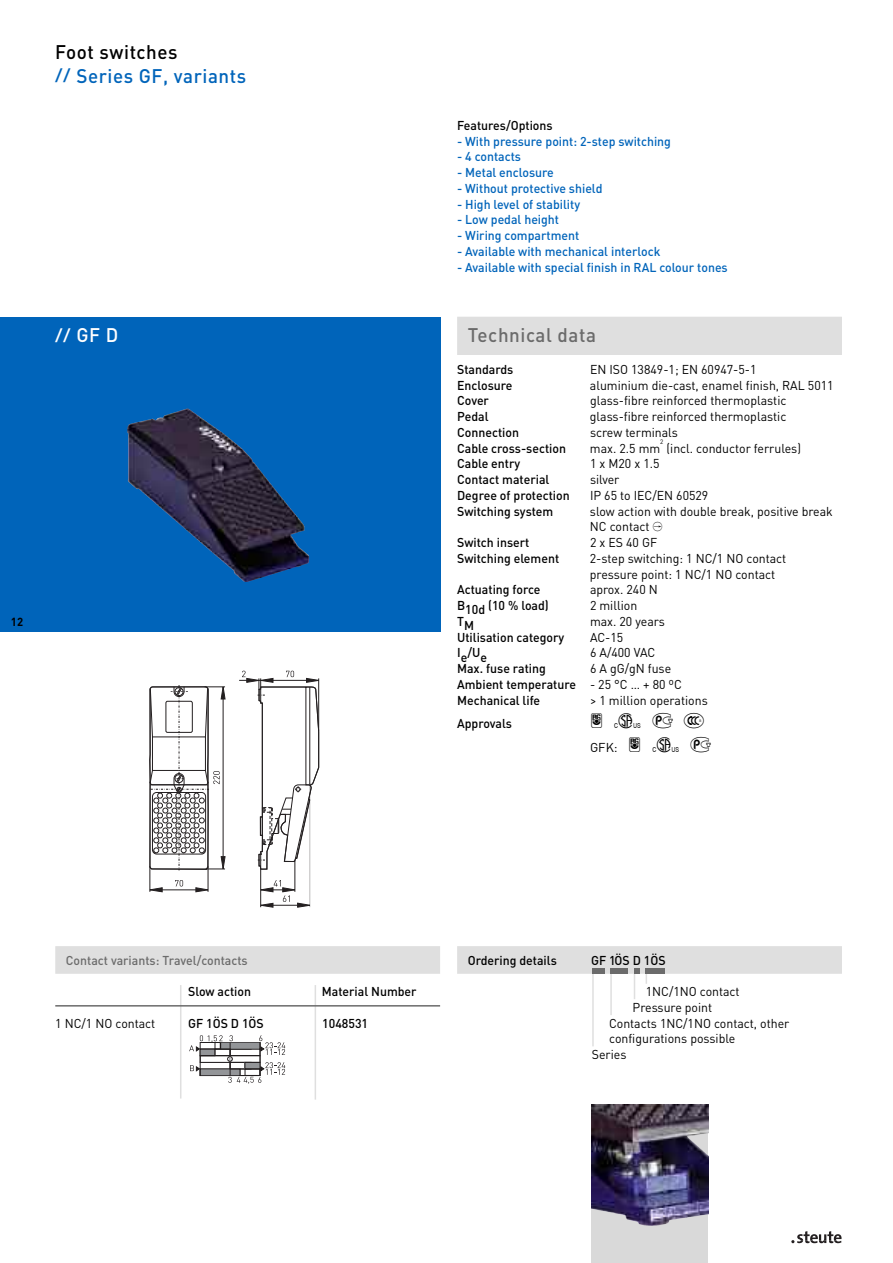
<style>
.page{position:relative;width:893px;height:1263px;background:#fff}
.page>*{position:absolute;margin:0;border:0;box-sizing:border-box;transform-origin:0 0}
.t1{font:21px "Sign";color:#000}
.t2{font:500 19.5px/23.7px "DIN Pro";letter-spacing:.03em;color:#0064ba}
.t3{font:500 19.5px "DIN Pro";letter-spacing:.03em;color:#6b6b6b}
.t4{font:500 19.5px "DIN Pro";color:#fff}
.t5{font:12.75px/15.8px "DIN Pro";color:#000}
.t6{font:500 12.75px/15.8px "DIN Pro";color:#000}
.t7{font:500 12.75px "DIN Pro";color:#0064ba}
.t8{font:500 12.75px "DIN Pro";color:#6b6b6b}
.t9{font:12.75px "DIN Pro";letter-spacing:.25em;color:#000}
.t10{font:700 11.7px "DIN";color:#000}
.t11{font:6.3px "DIN Pro";color:#000}
.s1{color:#000}
.s2{font-size:16.2px}
.s3{font-family:"Sign"}
.s4{font-weight:400}
.s5{font-family:"Sign";font-size:21px}
</style>
<div class="page">
<div style="left:0;top:317px;width:441px;height:314px;background:#0064ba"></div>
<img style="left:127px;top:408px;width:182px;height:174px">
<hr style="left:260px;top:869px;width:1px;height:38px;background:#231f20">
<hr style="left:295px;top:861px;width:1px;height:31px;background:#231f20">
<hr style="left:310px;top:783px;width:1px;height:124px;background:#231f20">
<svg style="left:149px;top:685px;width:77px;height:207px"></svg>
<svg style="left:260px;top:880px;width:50px;height:28px"></svg>
<svg style="left:239px;top:671px;width:80px;height:199px"></svg>
<hr style="left:180px;top:985px;width:1px;height:113px;background:#dfdfdf">
<svg style="left:189px;top:1035px;width:96px;height:49px"></svg>
<svg style="left:791px;top:1231px;width:50px;height:12px"></svg>
<img style="left:591px;top:1104px;width:117px;height:159px">
<img style="left:687px;top:1126px;width:21px;height:54px">
<hr style="left:315px;top:985px;width:1px;height:114px;background:#dfdfdf">
<div style="left:457px;top:946px;width:385px;height:28px;background:#dfdfdf"></div>
<div style="left:457px;top:317px;width:385px;height:38px;background:#dfdfdf"></div>
<hr style="left:592px;top:972px;width:2px;height:74px;background:#dfdfdf">
<hr style="left:610px;top:972px;width:2px;height:43px;background:#dfdfdf">
<div style="left:592px;top:968px;width:13px;height:6px;background:#6b6b6b"></div>
<div style="left:611px;top:968px;width:17px;height:6px;background:#6b6b6b"></div>
<svg style="left:634px;top:968px;width:6px;height:31px"></svg>
<div style="left:645px;top:968px;width:20px;height:6px;background:#6b6b6b"></div>
<div style="left:55px;top:946px;width:385px;height:28px;background:#dfdfdf"></div>
<hr style="left:55px;top:1005px;width:385px;height:1px;background:#6b6b6b">
<p class="t2" style="left:55px;top:42px;width:192px"><span class="s1">Foot switches<br></span><span class="s2">//</span> Series GF, variants</p>
<p class="t4" style="left:55px;top:329px;width:65px"><span class="s2">//</span> GF D</p>
<p class="t10" style="left:11px;top:618px;width:14px">12</p>
<p class="t6" style="left:457px;top:119px;width:97px">Features/Options</p>
<p class="t7" style="left:457px;top:136px;width:215px">- With pressure point: 2-step switching</p>
<p class="t7" style="left:457px;top:152px;width:65px">- 4 contacts</p>
<p class="t7" style="left:457px;top:168px;width:98px">- Metal enclosure</p>
<p class="t7" style="left:457px;top:184px;width:147px">- Without protective shield</p>
<p class="t7" style="left:457px;top:199px;width:124px">- High level of stability</p>
<p class="t7" style="left:457px;top:215px;width:104px">- Low pedal height</p>
<p class="t7" style="left:457px;top:231px;width:124px">- Wiring compartment</p>
<p class="t7" style="left:457px;top:247px;width:205px">- Available with mechanical interlock</p>
<p class="t7" style="left:457px;top:262px;width:272px">- Available with special finish in RAL colour tones</p>
<p class="t3" style="left:468px;top:329px;width:130px">Technical data</p>
<p class="t6" style="left:457px;top:363px;width:58px">Standards</p>
<p class="t5" style="left:590px;top:363px;width:168px">EN ISO 13849-1; EN 60947-5-1</p>
<p class="t6" style="left:457px;top:378px;width:57px">Enclosure</p>
<p class="t5" style="left:590px;top:379px;width:245px">aluminium die-cast, enamel finish, RAL 5011</p>
<p class="t6" style="left:457px;top:394px;width:33px">Cover</p>
<p class="t5" style="left:590px;top:394px;width:198px">glass-fibre reinforced thermoplastic</p>
<p class="t6" style="left:457px;top:410px;width:33px">Pedal</p>
<p class="t5" style="left:590px;top:410px;width:198px">glass-fibre reinforced thermoplastic</p>
<p class="t6" style="left:457px;top:426px;width:63px">Connection</p>
<p class="t5" style="left:590px;top:426px;width:90px">screw terminals</p>
<p class="t6" style="left:457px;top:441px;width:110px">Cable cross-section</p>
<p class="t5" style="left:590px;top:442px;width:72px">max. 2.5 mm</p>
<p class="t11" style="left:660px;top:439px;width:5px">2</p>
<p class="t5" style="left:667px;top:442px;width:136px">(incl. conductor ferrules)</p>
<p class="t6" style="left:457px;top:457px;width:65px">Cable entry</p>
<p class="t5" style="left:590px;top:457px;width:71px">1 x M20 x 1.5</p>
<p class="t6" style="left:457px;top:473px;width:94px">Contact material</p>
<p class="t5" style="left:590px;top:473px;width:31px">silver</p>
<p class="t6" style="left:457px;top:489px;width:114px">Degree of protection</p>
<p class="t5" style="left:590px;top:489px;width:120px">IP 65 to IEC/EN 60529</p>
<p class="t6" style="left:457px;top:504px;width:98px">Switching system</p>
<p class="t5" style="left:590px;top:505px;width:244px">slow action with double break, positive break<br>NC contact <span class="s3">A</span></p>
<p class="t6" style="left:457px;top:536px;width:74px">Switch insert</p>
<p class="t9" style="left:590px;top:538px;width:69px">2xES40GF</p>
<p class="t6" style="left:457px;top:552px;width:104px">Switching element</p>
<p class="t5" style="left:590px;top:552px;width:198px">2-step switching: 1 NC/1 NO contact pressure point: 1 NC/1 NO contact</p>
<p class="t6" style="left:457px;top:583px;width:85px">Actuating force</p>
<p class="t5" style="left:590px;top:583px;width:69px">aprox. 240 N</p>
<p class="t6" style="left:457px;top:599px;width:93px">B10d (10 % load)</p>
<p class="t5" style="left:590px;top:599px;width:49px">2 million</p>
<p class="t6" style="left:457px;top:617px;width:18px">TM</p>
<p class="t5" style="left:590px;top:615px;width:76px">max. 20 years</p>
<p class="t6" style="left:457px;top:630px;width:109px">Utilisation category</p>
<p class="t5" style="left:590px;top:631px;width:35px">AC-15</p>
<p class="t6" style="left:457px;top:646px;width:31px">Ie/Ue</p>
<p class="t5" style="left:590px;top:646px;width:67px">6 A/400 VAC</p>
<p class="t6" style="left:457px;top:662px;width:90px">Max. fuse rating</p>
<p class="t6" style="left:457px;top:662px;width:226px;text-indent:133px"><span class="s4">6 A gG/gN fuse<br></span>Ambient temperature <span class="s4">- 25 °C … + 80 ºC<br></span>Mechanical life</p>
<p class="t5" style="left:590px;top:694px;width:119px">&gt; 1 million operations</p>
<p class="t6" style="left:457px;top:717px;width:56px">Approvals</p>
<p class="t1" style="left:590px;top:709px;width:116px">HDEA</p>
<p class="t5" style="left:590px;top:741px;width:123px">GFK: <span class="s5">H D E</span></p>
<p class="t8" style="left:66px;top:955px;width:183px">Contact variants: Travel/contacts</p>
<p class="t6" style="left:188px;top:985px;width:64px">Slow action</p>
<p class="t6" style="left:322px;top:985px;width:96px">Material Number</p>
<p class="t5" style="left:55px;top:1016px;width:102px">1 NC/1 NO contact</p>
<p class="t6" style="left:188px;top:1016px;width:77px">GF 1ÖS D 1ÖS</p>
<p class="t6" style="left:322px;top:1016px;width:47px">1048531</p>
<p class="t6" style="left:468px;top:953px;width:91px">Ordering details</p>
<p class="t6" style="left:591px;top:953px;width:76px">GF 1ÖS D 1ÖS</p>
<p class="t5" style="left:646px;top:985px;width:95px">1NC/1NO contact</p>
<p class="t5" style="left:633px;top:1001px;width:81px">Pressure point</p>
<p class="t5" style="left:609px;top:1016px;width:182px">Contacts 1NC/1NO contact, other</p>
<p class="t5" style="left:609px;top:1032px;width:128px">configurations possible</p>
<p class="t5" style="left:592px;top:1048px;width:36px">Series</p>
</div>
